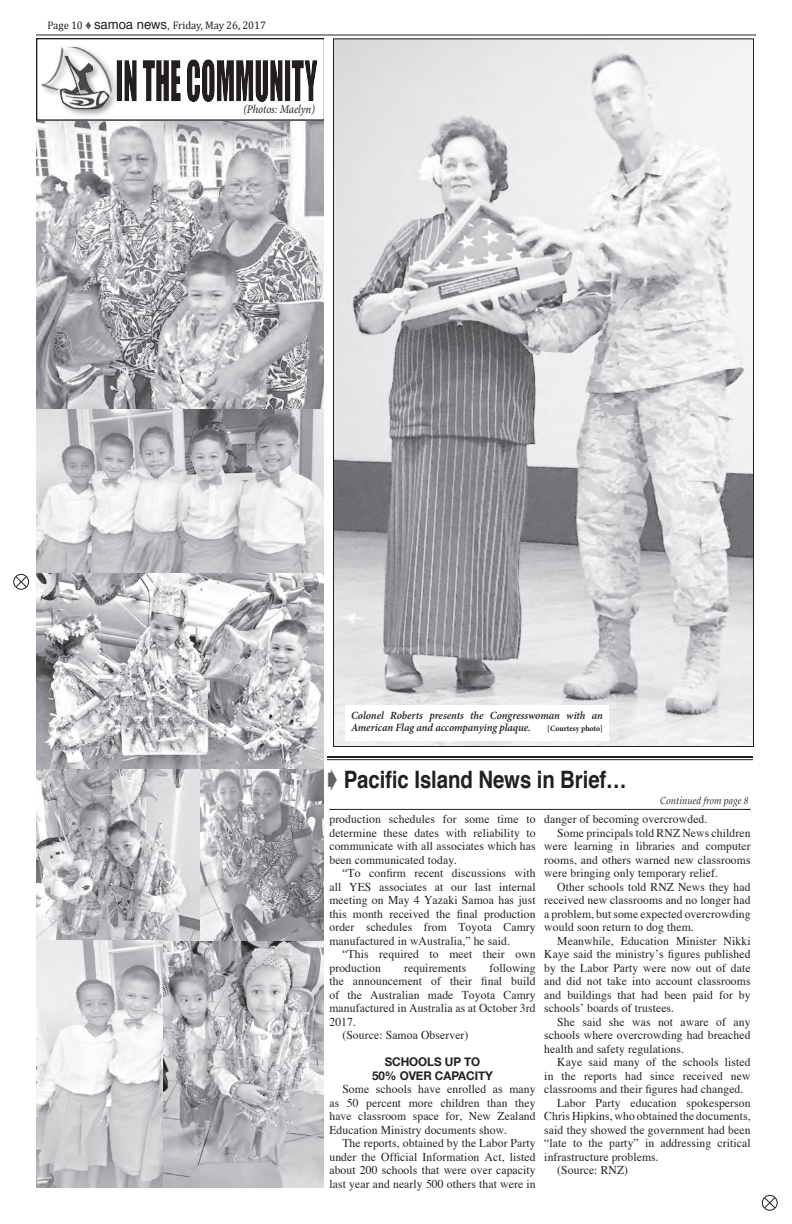
<style>
.page{position:relative;width:792px;height:1224px;background:#fff}
.page>*{position:absolute;margin:0;border:0;box-sizing:border-box;transform-origin:0 0}
.t1{font:700 24px "Helvetica";letter-spacing:-.005em;color:#231f20;scale:.85 1}
.t2{font:12px "Times";letter-spacing:.01em;color:#231f20}
.t3{font:700 12px "Helvetica Neue";letter-spacing:-.005em;color:#231f20}
.t4{font:italic 12px "Minion Pro";letter-spacing:-.01em;color:#231f20;scale:.89 1}
.t5{font:italic 600 11px/12px "Minion Pro";letter-spacing:-.005em;color:#231f20}
.t6{font:11px "Cambria";letter-spacing:-.005em;color:#231f20}
.t7{font:italic 10px "Palatino";letter-spacing:-.005em;color:#231f20}
.t8{font:700 8px "Minion Pro";color:#231f20}
.s1{font-family:"Helvetica";font-size:13.1px}
.s2{font-family:"Helvetica"}
.s3{color:#636366}
</style>
<div class="page">
<hr style="left:36px;top:35px;width:720px;height:1px;background:#231f20">
<svg style="left:85px;top:22px;width:6px;height:8px"></svg>
<div style="left:13px;top:574px;width:16px;height:16px;border:1px solid #231f20;border-radius:50%"></div>
<svg style="left:15px;top:575px;width:13px;height:13px"></svg>
<div style="left:762px;top:1195px;width:16px;height:16px;border:1px solid #231f20;border-radius:50%"></div>
<svg style="left:763px;top:1196px;width:13px;height:13px"></svg>
<svg style="left:36px;top:38px;width:288px;height:83px"></svg>
<div style="left:111px;top:52px;width:212px;height:53px;background:#fff"></div>
<div style="left:111px;top:55px;width:213px;height:54px;background:#231f20;opacity:.75"></div>
<div style="left:40px;top:45px;width:80px;height:73px;background:#231f20;opacity:.4"></div>
<img style="left:42px;top:47px;width:70px;height:62px">
<img style="left:36px;top:121px;width:288px;height:1067px">
<img style="left:335px;top:40px;width:417px;height:705px">
<hr style="left:329px;top:809px;width:422px;height:1px;background:#231f20">
<hr style="left:327px;top:756px;width:426px;height:2px;background:#231f20">
<hr style="left:327px;top:759px;width:426px;height:1px;background:#231f20">
<div style="left:345px;top:705px;width:264px;height:35px;background:#fff"></div>
<p class="t6" style="left:48px;top:19px;width:220px">Page 10 <span class="s1">samoa news</span><span class="s2">,</span> Friday, May 26, 2017</p>
<p class="t4" style="left:243px;top:101px;width:82px">(Photos: Maelyn)</p>
<p class="t5" style="left:351px;top:709px;width:254px">Colonel Roberts presents the Congresswoman with an<br>American Flag and accompanying plaque.</p>
<p class="t8" style="left:547px;top:723px;width:57px">[Courtesy photo]</p>
<p class="t1" style="left:328px;top:760px;width:353px"><span class="s3">➧</span> Pacific Island News in Brief…</p>
<p class="t7" style="left:660px;top:792px;width:90px">Continued from page 8</p>
<p class="t2" style="left:329px;top:812px;width:208px">production schedules for some time to</p>
<p class="t2" style="left:329px;top:826px;width:208px">determine these dates with reliability to</p>
<p class="t2" style="left:329px;top:839px;width:208px">communicate with all associates which has</p>
<p class="t2" style="left:329px;top:853px;width:129px">been communicated today.</p>
<p class="t2" style="left:342px;top:866px;width:195px">“To confirm recent discussions with</p>
<p class="t2" style="left:329px;top:880px;width:208px">all YES associates at our last internal</p>
<p class="t2" style="left:329px;top:893px;width:208px">meeting on May 4 Yazaki Samoa has just</p>
<p class="t2" style="left:329px;top:907px;width:208px">this month received the final production</p>
<p class="t2" style="left:329px;top:920px;width:208px">order schedules from Toyota Camry</p>
<p class="t2" style="left:329px;top:934px;width:182px">manufactured in wAustralia,” he said.</p>
<p class="t2" style="left:342px;top:947px;width:195px">“This required to meet their own</p>
<p class="t2" style="left:329px;top:961px;width:53px">production</p>
<p class="t2" style="left:404px;top:961px;width:64px">requirements</p>
<p class="t2" style="left:490px;top:961px;width:48px">following</p>
<p class="t2" style="left:329px;top:974px;width:208px">the announcement of their final build</p>
<p class="t2" style="left:329px;top:988px;width:208px">of the Australian made Toyota Camry</p>
<p class="t2" style="left:329px;top:1001px;width:208px">manufactured in Australia as at October 3rd</p>
<p class="t2" style="left:329px;top:1015px;width:28px">2017.</p>
<p class="t2" style="left:342px;top:1028px;width:128px">(Source: Samoa Observer)</p>
<p class="t3" style="left:385px;top:1055px;width:97px">SCHOOLS UP TO</p>
<p class="t3" style="left:372px;top:1068px;width:122px">50% OVER CAPACITY</p>
<p class="t2" style="left:342px;top:1082px;width:195px">Some schools have enrolled as many</p>
<p class="t2" style="left:329px;top:1096px;width:208px">as 50 percent more children than they</p>
<p class="t2" style="left:329px;top:1109px;width:208px">have classroom space for, New Zealand</p>
<p class="t2" style="left:329px;top:1123px;width:179px">Education Ministry documents show.</p>
<p class="t2" style="left:342px;top:1136px;width:195px">The reports, obtained by the Labor Party</p>
<p class="t2" style="left:329px;top:1150px;width:208px">under the Official Information Act, listed</p>
<p class="t2" style="left:329px;top:1163px;width:208px">about 200 schools that were over capacity</p>
<p class="t2" style="left:329px;top:1177px;width:208px">last year and nearly 500 others that were in</p>
<p class="t2" style="left:544px;top:812px;width:165px">danger of becoming overcrowded.</p>
<p class="t2" style="left:557px;top:826px;width:195px">Some principals told RNZ News children</p>
<p class="t2" style="left:544px;top:839px;width:208px">were learning in libraries and computer</p>
<p class="t2" style="left:544px;top:853px;width:208px">rooms, and others warned new classrooms</p>
<p class="t2" style="left:544px;top:866px;width:175px">were bringing only temporary relief.</p>
<p class="t2" style="left:557px;top:880px;width:195px">Other schools told RNZ News they had</p>
<p class="t2" style="left:544px;top:893px;width:208px">received new classrooms and no longer had</p>
<p class="t2" style="left:544px;top:907px;width:208px">a problem, but some expected overcrowding</p>
<p class="t2" style="left:544px;top:920px;width:151px">would soon return to dog them.</p>
<p class="t2" style="left:557px;top:934px;width:195px">Meanwhile, Education Minister Nikki</p>
<p class="t2" style="left:544px;top:947px;width:208px">Kaye said the ministry’s figures published</p>
<p class="t2" style="left:544px;top:961px;width:208px">by the Labor Party were now out of date</p>
<p class="t2" style="left:544px;top:974px;width:208px">and did not take into account classrooms</p>
<p class="t2" style="left:544px;top:988px;width:208px">and buildings that had been paid for by</p>
<p class="t2" style="left:544px;top:1001px;width:131px">schools’ boards of trustees.</p>
<p class="t2" style="left:557px;top:1015px;width:195px">She said she was not aware of any</p>
<p class="t2" style="left:544px;top:1028px;width:208px">schools where overcrowding had breached</p>
<p class="t2" style="left:544px;top:1042px;width:141px">health and safety regulations.</p>
<p class="t2" style="left:557px;top:1055px;width:195px">Kaye said many of the schools listed</p>
<p class="t2" style="left:544px;top:1069px;width:208px">in the reports had since received new</p>
<p class="t2" style="left:544px;top:1082px;width:201px">classrooms and their figures had changed.</p>
<p class="t2" style="left:557px;top:1096px;width:195px">Labor Party education spokesperson</p>
<p class="t2" style="left:544px;top:1109px;width:208px">Chris Hipkins, who obtained the documents,</p>
<p class="t2" style="left:544px;top:1123px;width:208px">said they showed the government had been</p>
<p class="t2" style="left:544px;top:1136px;width:208px">“late to the party” in addressing critical</p>
<p class="t2" style="left:544px;top:1150px;width:116px">infrastructure problems.</p>
<p class="t2" style="left:557px;top:1163px;width:72px">(Source: RNZ)</p>
</div>
